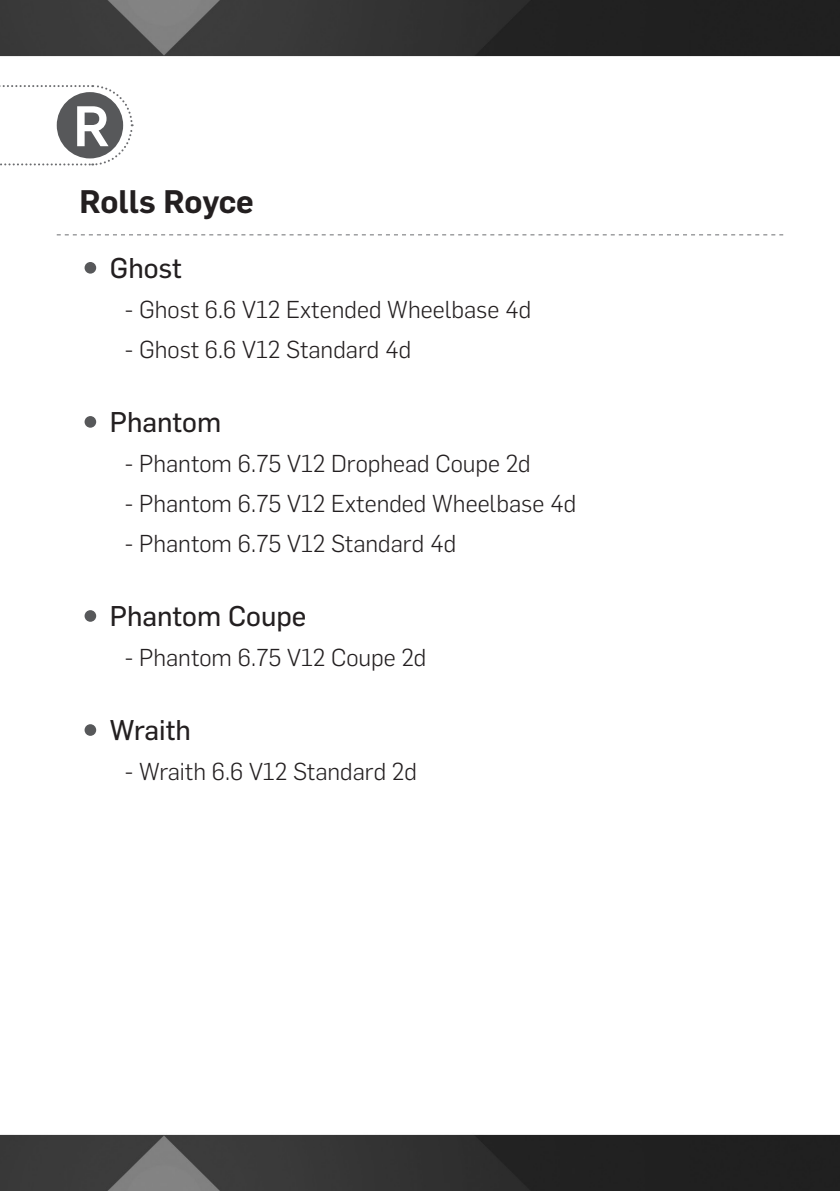
<style>
.page{position:relative;width:840px;height:1191px;background:#fff}
.page>*{position:absolute;margin:0;border:0;box-sizing:border-box;transform-origin:0 0}
.t1{font:500 56px "Flama";color:#fff}
.t2{font:600 32px "Flama";letter-spacing:-.005em;color:#231f20}
.t3{font:28px "Flama Basic";color:#231f20}
.t4{font:300 24px "Flama";color:#231f20}
</style>
<div class="page">
<img style="left:0;top:0;width:839px;height:1191px">
<div style="left:84px;top:262px;width:12px;height:12px;background:#57585a;border-radius:50%"></div>
<div style="left:84px;top:416px;width:12px;height:12px;background:#57585a;border-radius:50%"></div>
<div style="left:84px;top:610px;width:12px;height:12px;background:#57585a;border-radius:50%"></div>
<div style="left:84px;top:724px;width:12px;height:12px;background:#57585a;border-radius:50%"></div>
<svg style="left:57px;top:234px;width:725px;height:1px"></svg>
<svg style="left:0;top:84px;width:134px;height:82px"></svg>
<div style="left:57px;top:92px;width:66px;height:66px;background:#57585a;border-radius:50%"></div>
<p class="t1" style="left:73px;top:86px;width:38px">R</p>
<p class="t2" style="left:79px;top:179px;width:176px">Rolls Royce</p>
<p class="t3" style="left:110px;top:248px;width:73px">Ghost</p>
<p class="t4" style="left:125px;top:293px;width:408px">- Ghost 6.6 V12 Extended Wheelbase 4d</p>
<p class="t4" style="left:125px;top:333px;width:288px">- Ghost 6.6 V12 Standard 4d</p>
<p class="t3" style="left:110px;top:402px;width:113px">Phantom</p>
<p class="t4" style="left:125px;top:447px;width:407px">- Phantom 6.75 V12 Drophead Coupe 2d</p>
<p class="t4" style="left:125px;top:487px;width:453px">- Phantom 6.75 V12 Extended Wheelbase 4d</p>
<p class="t4" style="left:125px;top:527px;width:333px">- Phantom 6.75 V12 Standard 4d</p>
<p class="t3" style="left:110px;top:596px;width:198px">Phantom Coupe</p>
<p class="t4" style="left:125px;top:641px;width:303px">- Phantom 6.75 V12 Coupe 2d</p>
<p class="t3" style="left:110px;top:710px;width:82px">Wraith</p>
<p class="t4" style="left:125px;top:755px;width:293px">- Wraith 6.6 V12 Standard 2d</p>
</div>
